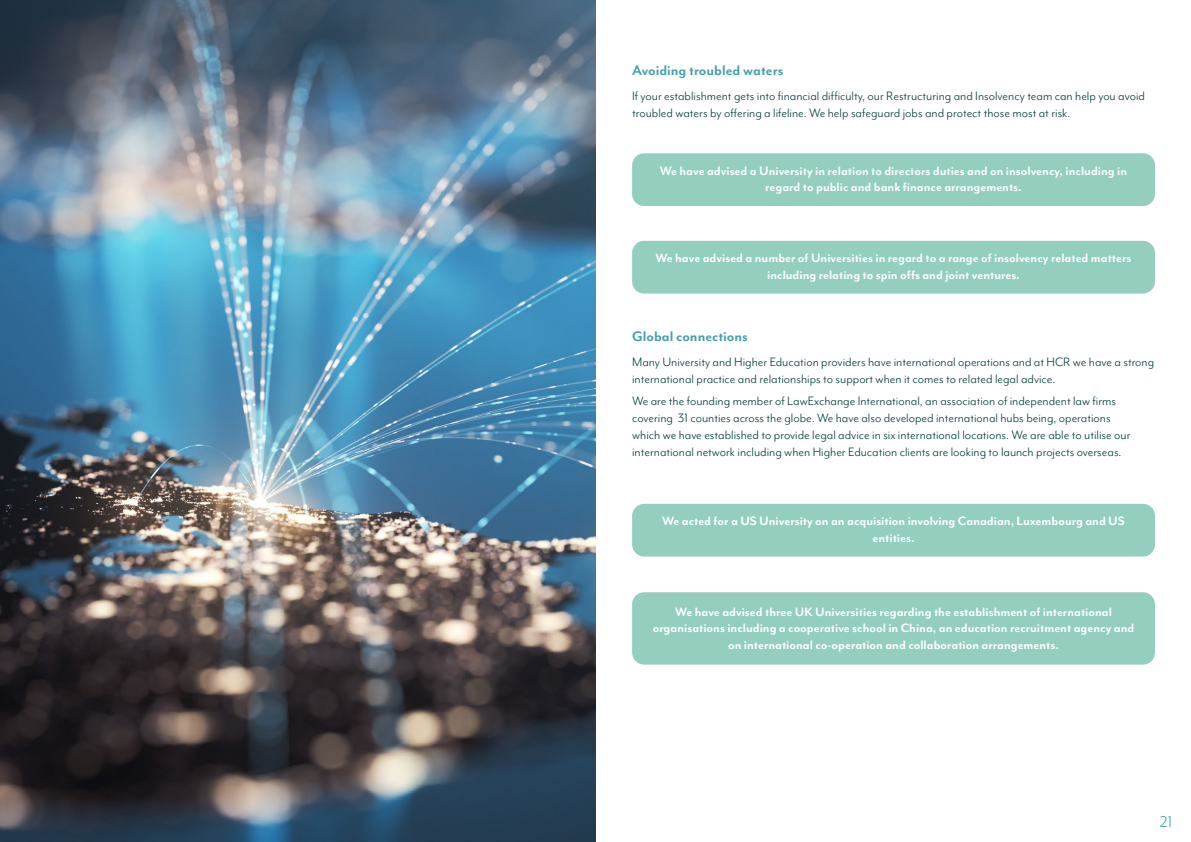
<style>
.page{position:relative;width:1191px;height:842px;background:#fff}
.page>*{position:absolute;margin:0;border:0;box-sizing:border-box;transform-origin:0 0}
.t1{font:18px "Mr Eaves Mod OT";color:#43a0aa}
.t2{font:700 16px "Mr Eaves Mod OT";color:#43a0aa}
.t3{font:14px/16.8px "Mr Eaves Mod OT";color:#023a3a}
.t4{font:700 14px/16.8px "Mr Eaves Mod OT";color:#fff;text-align:center}
</style>
<div class="page">
<img style="left:0;top:0;width:595px;height:842px">
<div style="left:632px;top:153px;width:523px;height:53px;background:#93cebf;border-radius:12px"></div>
<div style="left:632px;top:241px;width:523px;height:53px;background:#93cebf;border-radius:12px"></div>
<div style="left:632px;top:504px;width:523px;height:52px;background:#93cebf;border-radius:12px"></div>
<div style="left:632px;top:592px;width:523px;height:73px;background:#93cebf;border-radius:12px"></div>
<p class="t2" style="left:632px;top:61px;width:153px">Avoiding troubled waters</p>
<p class="t3" style="left:632px;top:88px;width:514px">If your establishment gets into financial difficulty, our Restructuring and Insolvency team can help you avoid troubled waters by offering a lifeline. We help safeguard jobs and protect those most at risk.</p>
<p class="t4" style="left:660px;top:162px;width:469px">We have advised a University in relation to directors duties and on insolvency, including in regard to public and bank finance arrangements.</p>
<p class="t4" style="left:655px;top:249px;width:477px">We have advised a number of Universities in regard to a range of insolvency related matters including relating to spin offs and joint ventures.</p>
<p class="t2" style="left:632px;top:327px;width:117px">Global connections</p>
<p class="t3" style="left:632px;top:353px;width:523px">Many University and Higher Education providers have international operations and at HCR we have a strong international practice and relationships to support when it comes to related legal advice.</p>
<p class="t3" style="left:632px;top:393px;width:500px">We are the founding member of LawExchange International, an association of independent law firms covering 31 counties across the globe. We have also developed international hubs being, operations which we have established to provide legal advice in six international locations. We are able to utilise our international network including when Higher Education clients are looking to launch projects overseas.</p>
<p class="t4" style="left:662px;top:512px;width:464px">We acted for a US University on an acquisition involving Canadian, Luxembourg and US entities.</p>
<p class="t4" style="left:652px;top:603px;width:483px">We have advised three UK Universities regarding the establishment of international organisations including a cooperative school in China, an education recruitment agency and on international co-operation and collaboration arrangements.</p>
<p class="t1" style="left:1159px;top:812px;width:14px">21</p>
</div>
